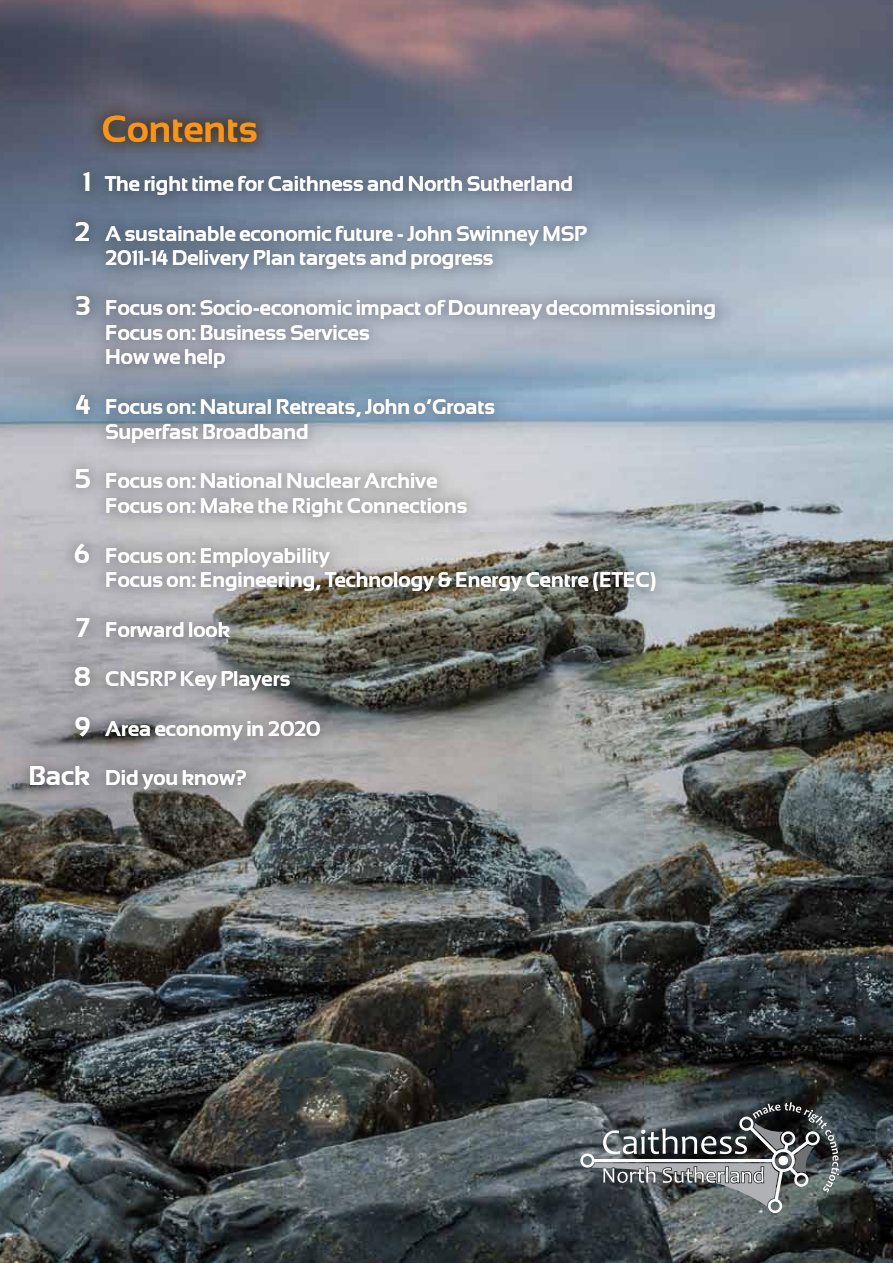
<style>
.page{position:relative;width:893px;height:1263px;background:#fff}
.page>*{position:absolute;margin:0;border:0;box-sizing:border-box;transform-origin:0 0}
.t1{font:700 37.5px "Sansation";color:#f7941e}
.t2{font:700 27px/49.5px "Sansation";color:#fff}
.t3{font:700 21px/24.8px "Sansation";color:#fff}
</style>
<div class="page">
<img style="left:0;top:0;width:893px;height:1263px">
<img style="left:6px;top:87px;width:733px;height:727px">
<svg style="left:580px;top:1102px;width:259px;height:111px;background:#62676a"></svg>
<p class="t2" style="left:75px;top:157px;width:17px">1<br>2</p>
<p class="t2" style="left:75px;top:281px;width:16px">3</p>
<p class="t2" style="left:75px;top:380px;width:16px">4</p>
<p class="t2" style="left:75px;top:454px;width:17px">5</p>
<p class="t2" style="left:74px;top:528px;width:18px">6</p>
<p class="t2" style="left:29px;top:603px;width:63px;text-align:right">7<br>8<br>9<br>Back</p>
<h1 class="t1" style="left:102px;top:107px;width:157px">Contents</h1>
<p class="t3" style="left:105px;top:171px;width:469px">The right time for Caithness and North Sutherland</p>
<p class="t3" style="left:105px;top:221px;width:483px">A sustainable economic future - John Swinney MSP<br>2011-14 Delivery Plan targets and progress</p>
<p class="t3" style="left:105px;top:295px;width:612px">Focus on: Socio-economic impact of Dounreay decommissioning<br>Focus on: Business Services<br>How we help</p>
<p class="t3" style="left:105px;top:394px;width:391px">Focus on: Natural Retreats, John o’Groats<br>Superfast Broadband</p>
<p class="t3" style="left:105px;top:468px;width:364px">Focus on: National Nuclear Archive<br>Focus on: Make the Right Connections</p>
<p class="t3" style="left:105px;top:543px;width:553px">Focus on: Employability<br>Focus on: Engineering, Technology &amp; Energy Centre (ETEC)</p>
<p class="t3" style="left:105px;top:617px;width:127px">Forward look</p>
<p class="t3" style="left:105px;top:666px;width:187px">CNSRP Key Players</p>
<p class="t3" style="left:105px;top:716px;width:217px">Area economy in 2020</p>
<p class="t3" style="left:105px;top:765px;width:143px">Did you know?</p>
</div>
